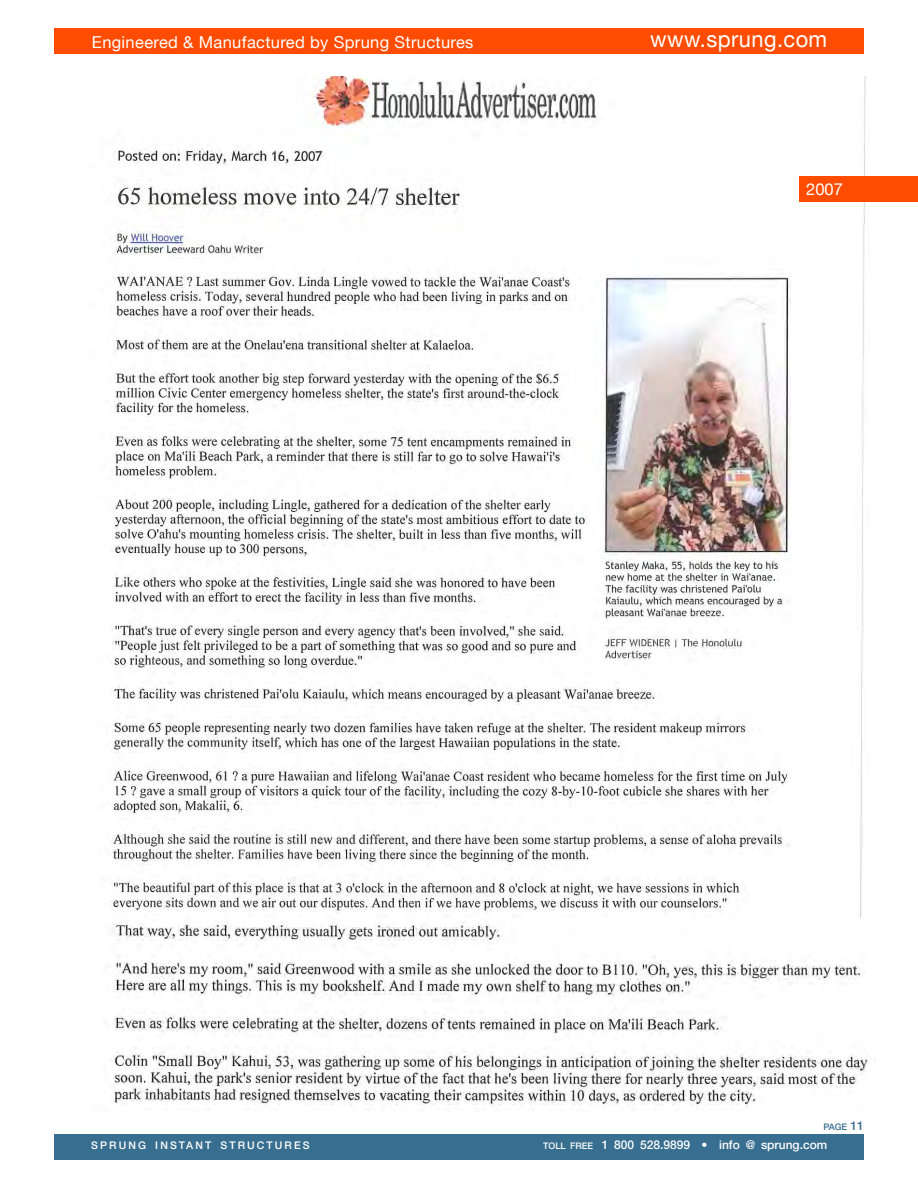
<style>
.page{position:relative;width:918px;height:1188px;background:#fff}
.page>*{position:absolute;margin:0;border:0;box-sizing:border-box;transform-origin:0 0}
.t1{font:22.5px "Helvetica Neue LT";letter-spacing:.02em;color:#fff}
.t2{font:16.5px "Helvetica Neue LT";letter-spacing:.02em;color:#fff}
.t3{font:500 12px "Helvetica Neue LT";color:#fff}
.t4{font:500 10.5px "Helvetica Neue LT";letter-spacing:.2em;color:#fff}
.t5{font:500 9px "Helvetica Neue LT";color:#386e8f}
.s1{font-size:12px}
.s2{font-size:9px}
</style>
<div class="page">
<div style="left:54px;top:28px;width:810px;height:26px;background:#ff4c00"></div>
<div style="left:54px;top:1134px;width:810px;height:26px;background:#386e8f"></div>
<img style="left:110px;top:76px;width:760px;height:842px">
<img style="left:111px;top:922px;width:764px;height:187px">
<div style="left:800px;top:177px;width:118px;height:25px;background:#ff4c00"></div>
<p class="t2" style="left:92px;top:32px;width:383px">Engineered &amp; Manufactured by Sprung Structures</p>
<h1 class="t1" style="left:650px;top:26px;width:179px">www.sprung.com</h1>
<p class="t2" style="left:806px;top:180px;width:38px">2007</p>
<p class="t5" style="left:823px;top:1122px;width:42px">PAGE <span class="s1">11</span></p>
<p class="t4" style="left:91px;top:1139px;width:220px">SPRUNG INSTANT STRUCTURES</p>
<p class="t3" style="left:543px;top:1138px;width:286px"><span class="s2">TOLL FREE</span> 1 800 528.9899 • info @ sprung.com</p>
</div>
